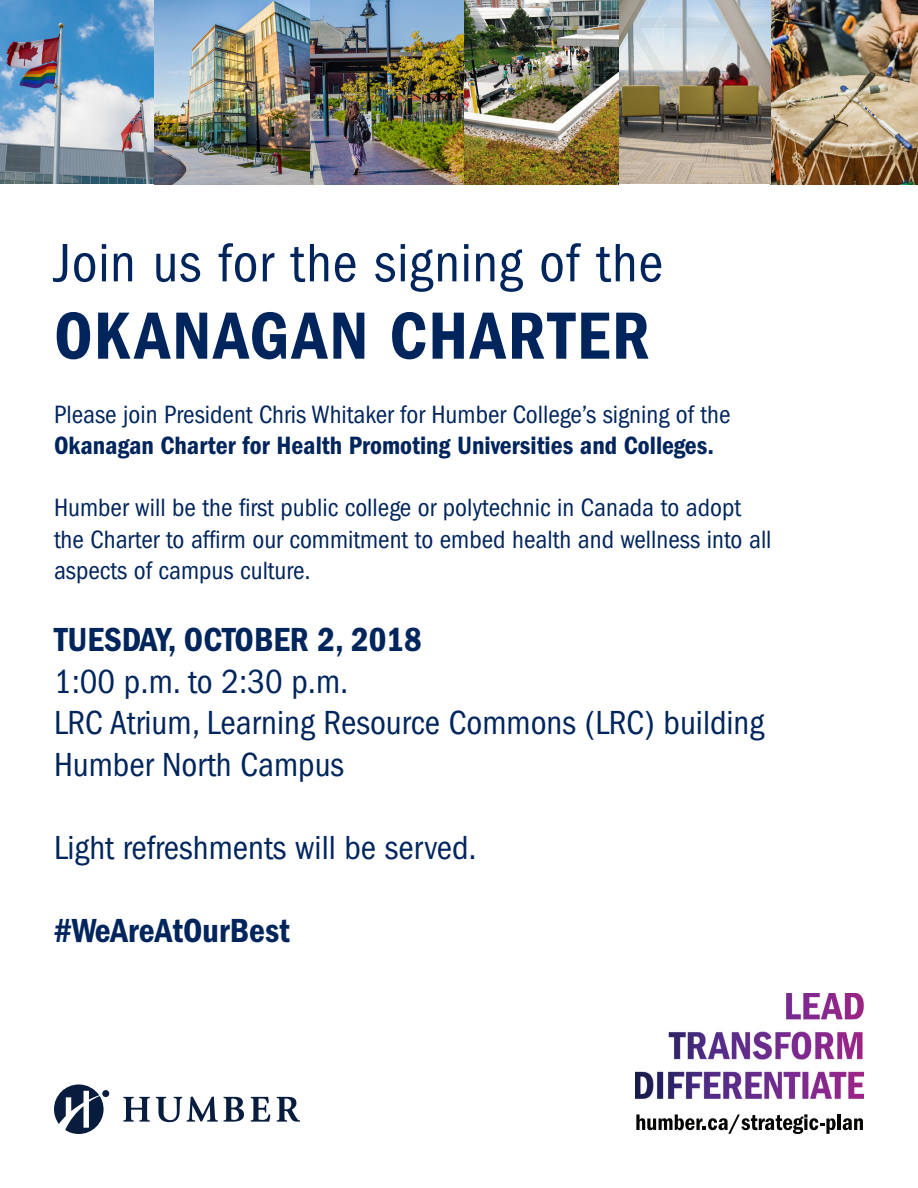
<style>
.page{position:relative;width:918px;height:1188px;background:#fff}
.page>*{position:absolute;margin:0;border:0;box-sizing:border-box;transform-origin:0 0}
.t1{font:69px "ITC Franklin Gothic Std Dm Cd";letter-spacing:.03em;color:#00255d}
.t2{font:condensed 55.95px "ITC Franklin Gothic Std";letter-spacing:.01em;color:#00255d}
.t3{font:condensed 34.65px "ITC Franklin Gothic Std";color:#00255d}
.t4{font:34.65px "ITC Franklin Gothic Std Dm Cd";color:#00255d}
.t5{font:condensed 25.95px/31.2px "ITC Franklin Gothic Std";color:#00255d}
.s1{font-family:"ITC Franklin Gothic Std Dm Cd";font-stretch:normal}
</style>
<div class="page">
<svg style="left:123px;top:1097px;width:27px;height:25px"></svg>
<svg style="left:251px;top:1097px;width:19px;height:25px"></svg>
<svg style="left:156px;top:1097px;width:62px;height:25px"></svg>
<svg style="left:224px;top:1097px;width:20px;height:25px"></svg>
<svg style="left:277px;top:1097px;width:23px;height:25px"></svg>
<div style="left:102px;top:1090px;width:7px;height:7px;background:#081d3e;border-radius:50%"></div>
<svg style="left:54px;top:1084px;width:50px;height:50px"></svg>
<img style="left:635px;top:993px;width:229px;height:106px">
<svg style="left:636px;top:1114px;width:200px;height:20px"></svg>
<hr style="left:837px;top:1114px;width:4px;height:16px;background:#040503">
<svg style="left:843px;top:1118px;width:20px;height:12px"></svg>
<img style="left:0;top:0;width:918px;height:184px">
<p class="t2" style="left:54px;top:231px;width:611px">Join us for the signing of the</p>
<p class="t1" style="left:54px;top:296px;width:597px">OKANAGAN CHARTER</p>
<p class="t5" style="left:54px;top:399px;width:678px">Please join President Chris Whitaker for Humber College’s signing of the<br><span class="s1">Okanagan Charter for Health Promoting Universities and Colleges.</span></p>
<p class="t5" style="left:54px;top:492px;width:719px">Humber will be the first public college or polytechnic in Canada to adopt the Charter to affirm our commitment to embed health and wellness into all aspects of campus culture.</p>
<p class="t4" style="left:54px;top:620px;width:369px">TUESDAY, OCTOBER 2, 2018</p>
<p class="t3" style="left:54px;top:662px;width:296px">1:00 p.m. to 2:30 p.m.</p>
<p class="t3" style="left:54px;top:703px;width:712px">LRC Atrium, Learning Resource Commons (LRC) building</p>
<p class="t3" style="left:54px;top:745px;width:292px">Humber North Campus</p>
<p class="t3" style="left:54px;top:828px;width:424px">Light refreshments will be served.</p>
<p class="t4" style="left:54px;top:911px;width:237px">#WeAreAtOurBest</p>
</div>
